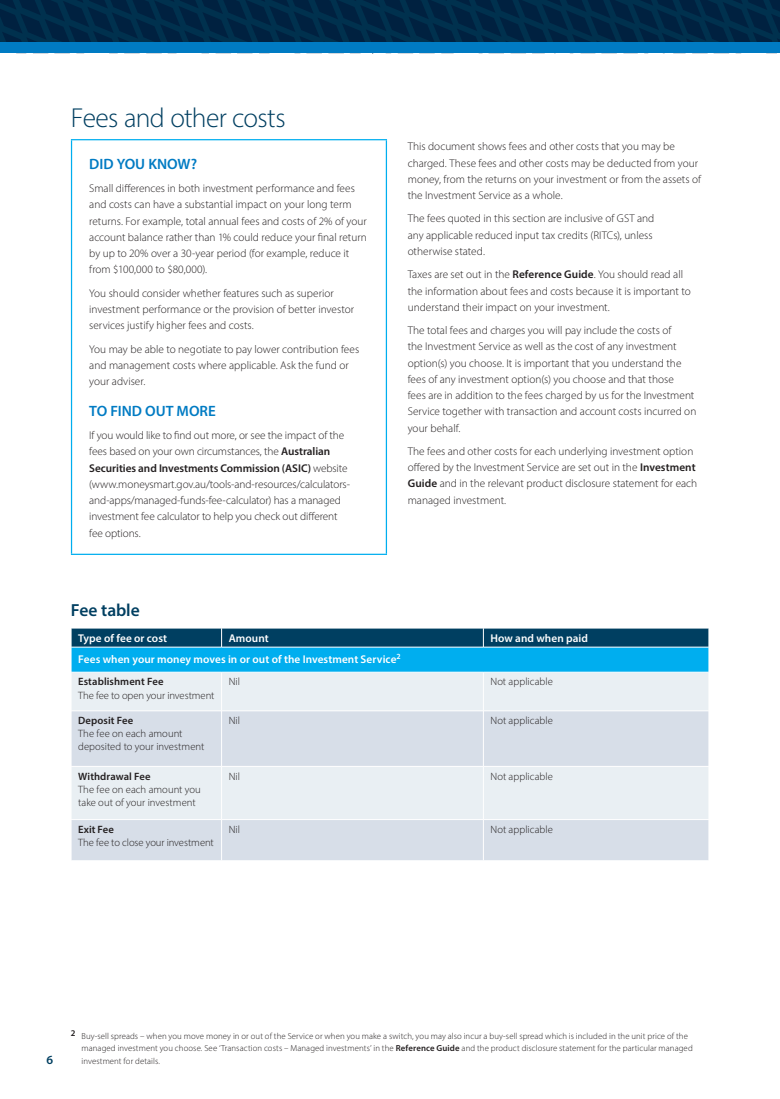
<style>
.page{position:relative;width:780px;height:1099px;background:#fff}
.page>*{position:absolute;margin:0;border:0;box-sizing:border-box;transform-origin:0 0}
.t1{font:300 27.5px "Myriad Pro";letter-spacing:-.025em;color:#003f61}
.t2{font:600 17.5px "Myriad Pro";letter-spacing:-.005em;color:#003f61}
.t3{font:600 15px "Myriad Pro";letter-spacing:-.005em;color:#007bc3}
.t4{font:600 12.5px "Myriad Pro";color:#003f61}
.t5{font:300 11.25px/16.2px "Myriad Pro";color:#231f20}
.t6{font:600 11.25px "Myriad Pro";letter-spacing:.005em;color:#fff}
.t7{font:300 10.62px/13.1px "Myriad Pro";color:#231f20}
.t8{font:600 10.62px "Myriad Pro";letter-spacing:.005em;color:#231f20}
.t9{font:300 8.75px/12.5px "Myriad Pro";letter-spacing:.01em;color:#231f20}
.s1{font-weight:600}
</style>
<div class="page">
<div style="left:0;top:0;width:780px;height:54px;background:#002947"></div>
<div style="left:0;top:43px;width:780px;height:10px;background:#007bc3"></div>
<hr style="left:71px;top:139px;width:316px;height:1px;background:#00aeef">
<hr style="left:71px;top:140px;width:1px;height:413px;background:#00aeef">
<hr style="left:386px;top:140px;width:1px;height:413px;background:#00aeef">
<hr style="left:71px;top:553px;width:316px;height:2px;background:#00aeef">
<div style="left:72px;top:673px;width:636px;height:37px;background:#e9eff3"></div>
<svg style="left:72px;top:711px;width:636px;height:149px;background:#dde4eb"></svg>
<hr style="left:71px;top:766px;width:150px;height:1px;background:#fff">
<hr style="left:221px;top:766px;width:262px;height:1px;background:#fff">
<hr style="left:483px;top:766px;width:226px;height:1px;background:#fff">
<hr style="left:71px;top:819px;width:150px;height:1px;background:#fff">
<hr style="left:221px;top:819px;width:262px;height:1px;background:#fff">
<hr style="left:483px;top:819px;width:226px;height:1px;background:#fff">
<svg style="left:71px;top:628px;width:638px;height:44px;background:#0882b4"></svg>
<hr style="left:71px;top:647px;width:150px;height:1px;background:#fff">
<hr style="left:221px;top:647px;width:262px;height:1px;background:#fff">
<hr style="left:483px;top:647px;width:226px;height:1px;background:#fff">
<hr style="left:221px;top:672px;width:1px;height:38px;background:#fff">
<hr style="left:483px;top:672px;width:1px;height:38px;background:#fff">
<hr style="left:221px;top:711px;width:1px;height:55px;background:#fff">
<hr style="left:483px;top:711px;width:1px;height:55px;background:#fff">
<hr style="left:221px;top:766px;width:1px;height:53px;background:#fff">
<hr style="left:483px;top:766px;width:1px;height:53px;background:#fff">
<hr style="left:221px;top:819px;width:1px;height:41px;background:#fff">
<hr style="left:483px;top:819px;width:1px;height:41px;background:#fff">
<h1 class="t1" style="left:71px;top:101px;width:216px">Fees and other costs</h1>
<h3 class="t3" style="left:89px;top:154px;width:109px">DID YOU KNOW?</h3>
<p class="t5" style="left:89px;top:180px;width:279px">Small differences in both investment performance and fees and costs can have a substantial impact on your long term returns. For example, total annual fees and costs of 2% of your account balance rather than 1% could reduce your final return by up to 20% over a 30-year period (for example, reduce it from $100,000 to $80,000).</p>
<p class="t5" style="left:89px;top:285px;width:266px">You should consider whether features such as superior investment performance or the provision of better investor services justify higher fees and costs.</p>
<p class="t5" style="left:89px;top:340px;width:271px">You may be able to negotiate to pay lower contribution fees and management costs where applicable. Ask the fund or your adviser.</p>
<h3 class="t3" style="left:89px;top:401px;width:128px">TO FIND OUT MORE</h3>
<p class="t5" style="left:89px;top:427px;width:262px">If you would like to find out more, or see the impact of the fees based on your own circumstances, the <span class="s1">Australian Securities and Investments Commission (ASIC)</span> website (www.moneysmart.gov.au/tools-and-resources/calculators&shy;and-apps/managed-funds-fee-calculator) has a managed investment fee calculator to help you check out different fee options.</p>
<p class="t5" style="left:407px;top:138px;width:295px">This document shows fees and other costs that you may be charged. These fees and other costs may be deducted from your money, from the returns on your investment or from the assets of the Investment Service as a whole.</p>
<p class="t5" style="left:407px;top:210px;width:248px">The fees quoted in this section are inclusive of GST and any applicable reduced input tax credits (RITCs), unless otherwise stated.</p>
<p class="t5" style="left:407px;top:266px;width:284px">Taxes are set out in the <span class="s1">Reference Guide</span>. You should read all the information about fees and costs because it is important to understand their impact on your investment.</p>
<p class="t5" style="left:407px;top:322px;width:290px">The total fees and charges you will pay include the costs of<br>the Investment Service as well as the cost of any investment option(s) you choose. It is important that you understand the fees of any investment option(s) you choose and that those<br>fees are in addition to the fees charged by us for the Investment Service together with transaction and account costs incurred on your behalf.</p>
<p class="t5" style="left:407px;top:443px;width:291px">The fees and other costs for each underlying investment option offered by the Investment Service are set out in the <span class="s1">Investment Guide</span> and in the relevant product disclosure statement for each managed investment.</p>
<h2 class="t2" style="left:71px;top:598px;width:70px">Fee table</h2>
<p class="t6" style="left:78px;top:631px;width:90px">Type of fee or cost</p>
<p class="t6" style="left:229px;top:631px;width:42px">Amount</p>
<p class="t6" style="left:490px;top:631px;width:99px">How and when paid</p>
<p class="t6" style="left:78px;top:651px;width:324px">Fees when your money moves in or out of the Investment Service<sup>2</sup></p>
<p class="t8" style="left:78px;top:675px;width:87px">Establishment Fee</p>
<p class="t7" style="left:78px;top:688px;width:138px">The fee to open your investment</p>
<p class="t7" style="left:229px;top:675px;width:13px">Nil</p>
<p class="t7" style="left:490px;top:675px;width:64px">Not applicable</p>
<p class="t8" style="left:78px;top:713px;width:57px">Deposit Fee</p>
<p class="t7" style="left:78px;top:727px;width:128px">The fee on each amount deposited to your investment</p>
<p class="t7" style="left:229px;top:714px;width:13px">Nil</p>
<p class="t7" style="left:490px;top:714px;width:64px">Not applicable</p>
<p class="t8" style="left:78px;top:769px;width:74px">Withdrawal Fee</p>
<p class="t7" style="left:78px;top:782px;width:124px">The fee on each amount you take out of your investment</p>
<p class="t7" style="left:229px;top:769px;width:13px">Nil</p>
<p class="t7" style="left:490px;top:769px;width:64px">Not applicable</p>
<p class="t8" style="left:78px;top:822px;width:37px">Exit Fee</p>
<p class="t7" style="left:78px;top:835px;width:137px">The fee to close your investment</p>
<p class="t7" style="left:229px;top:822px;width:13px">Nil</p>
<p class="t7" style="left:490px;top:822px;width:64px">Not applicable</p>
<p class="t4" style="left:46px;top:1051px;width:8px">6</p>
<p class="t9" style="left:81px;top:1029px;width:612px;text-indent:-11px"><sup>2</sup> Buy-sell spreads – when you move money in or out of the Service or when you make a switch, you may also incur a buy-sell spread which is included in the unit price of the managed investment you choose. See ‘Transaction costs – Managed investments’ in the <span class="s1">Reference Guide</span> and the product disclosure statement for the particular managed investment for details.</p>
</div>
